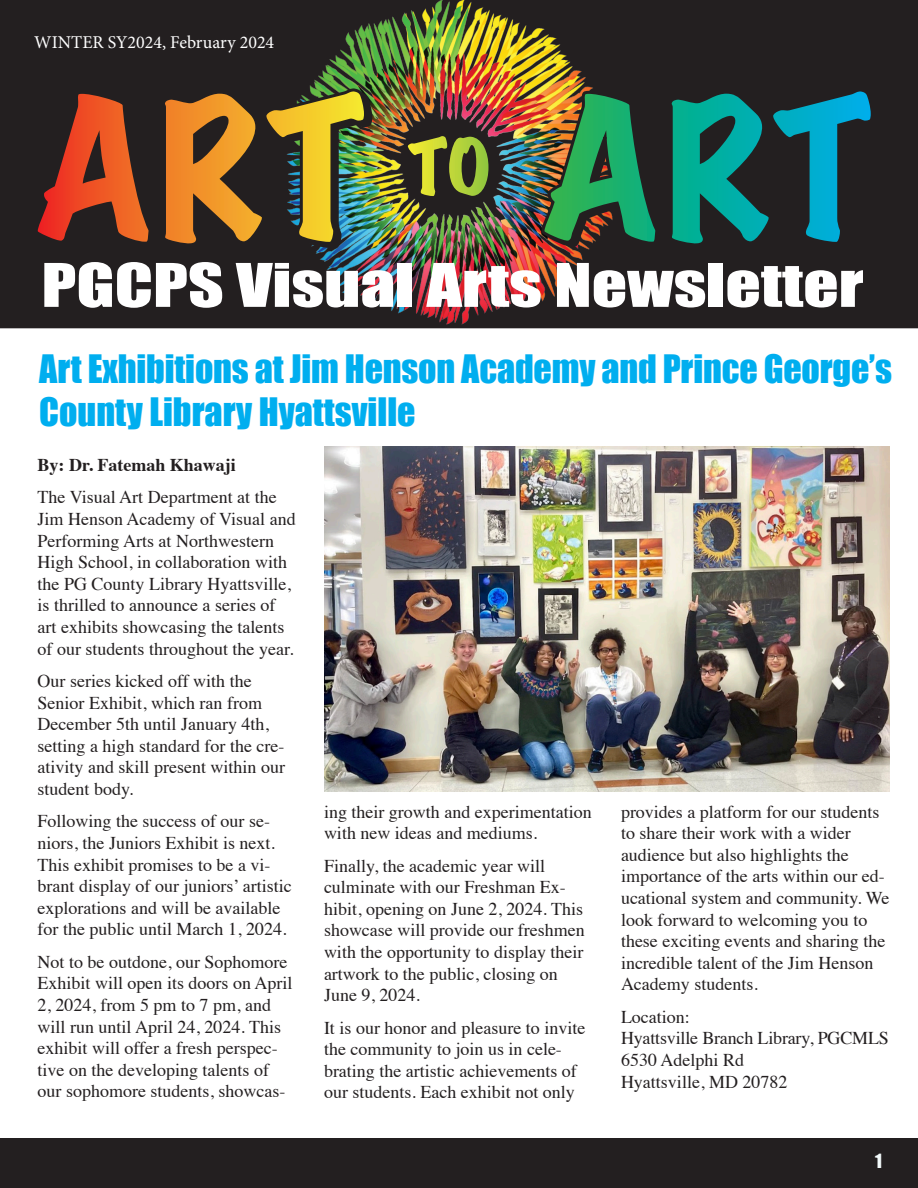
<style>
.page{position:relative;width:918px;height:1188px;background:#fff}
.page>*{position:absolute;margin:0;border:0;box-sizing:border-box;transform-origin:0 0}
.Front_Page_Header{font:36px/43.2px "Impact";letter-spacing:-.005em;color:#00aeef}
.Body_Copy{font:18px/21.6px "Times";color:#231f20}
.t1{font:18px "Minion Pro";color:#fff}
.By_Line{font:700 18px "Times";color:#231f20}
.Page_Numbers{font:18px "Impact";color:#f3fafb}
</style>
<div class="page">
<div style="left:0;top:1139px;width:918px;height:49px;background:#231f20"></div>
<div style="left:0;top:0;width:918px;height:328px;background:#231f20"></div>
<img style="left:286px;top:0;width:329px;height:324px">
<img style="left:41px;top:90px;width:333px;height:162px">
<div style="left:548px;top:90px;width:333px;height:162px;background:#231f20"></div>
<svg style="left:36px;top:86px;width:332px;height:162px;background:#7e552a"></svg>
<svg style="left:543px;top:86px;width:332px;height:162px;background:#236254"></svg>
<svg style="left:408px;top:136px;width:84px;height:64px;background:#68702a"></svg>
<svg style="left:44px;top:262px;width:178px;height:46px"></svg>
<svg style="left:236px;top:263px;width:157px;height:45px"></svg>
<div style="left:398px;top:263px;width:14px;height:44px;background:#fff"></div>
<img style="left:426px;top:263px;width:115px;height:45px">
<svg style="left:557px;top:263px;width:148px;height:45px"></svg>
<div style="left:709px;top:263px;width:14px;height:44px;background:#fff"></div>
<svg style="left:727px;top:266px;width:136px;height:42px"></svg>
<img style="left:324px;top:447px;width:566px;height:344px">
<p class="t1" style="left:34px;top:31px;width:241px">WINTER SY2024, February 2024</p>
<p class="Front_Page_Header" style="left:39px;top:346px;width:854px">Art Exhibitions at Jim Henson Academy and Prince George’s<br>County Library Hyattsville</p>
<p class="By_Line" style="left:38px;top:448px;width:200px">By: Dr. Fatemah Khawaji</p>
<p class="Body_Copy" style="left:38px;top:485px;width:260px">The Visual Art Department at the Jim Henson Academy of Visual and Performing Arts at Northwestern High School, in collaboration with the PG County Library Hyattsville, is thrilled to announce a series of art exhibits showcasing the talents of our students throughout the year.</p>
<p class="Body_Copy" style="left:38px;top:669px;width:249px">Our series kicked off with the<br>Senior Exhibit, which ran from<br>December 5th until January 4th, setting a high standard for the cre&shy;ativity and skill present within our student body.</p>
<p class="Body_Copy" style="left:38px;top:809px;width:256px">Following the success of our se&shy;niors, the Juniors Exhibit is next.<br>This exhibit promises to be a vi&shy;brant display of our juniors’ artistic explorations and will be available for the public until March 1, 2024.</p>
<p class="Body_Copy" style="left:38px;top:949px;width:257px">Not to be outdone, our Sophomore Exhibit will open its doors on April 2, 2024, from 5 pm to 7 pm, and will run until April 24, 2024. This exhibit will offer a fresh perspec&shy;tive on the developing talents of our sophomore students, showcas-</p>
<p class="Body_Copy" style="left:621px;top:799px;width:270px">provides a platform for our students to share their work with a wider audience but also highlights the importance of the arts within our ed&shy;ucational system and community. We look forward to welcoming you to these exciting events and sharing the incredible talent of the Jim Henson<br>Academy students.</p>
<p class="Body_Copy" style="left:621px;top:1004px;width:269px">Location:<br>Hyattsville Branch Library, PGCMLS<br>6530 Adelphi Rd<br>Hyattsville, MD 20782</p>
<p class="Body_Copy" style="left:324px;top:799px;width:269px">ing their growth and experimentation with new ideas and mediums.</p>
<p class="Body_Copy" style="left:324px;top:853px;width:262px">Finally, the academic year will culminate with our Freshman Ex&shy;hibit, opening on June 2, 2024. This showcase will provide our freshmen with the opportunity to display their artwork to the public, closing on<br>June 9, 2024.</p>
<p class="Body_Copy" style="left:324px;top:1015px;width:263px">It is our honor and pleasure to invite the community to join us in cele&shy;brating the artistic achievements of our students. Each exhibit not only</p>
<p class="Page_Numbers" style="left:875px;top:1147px;width:8px">1</p>
</div>
